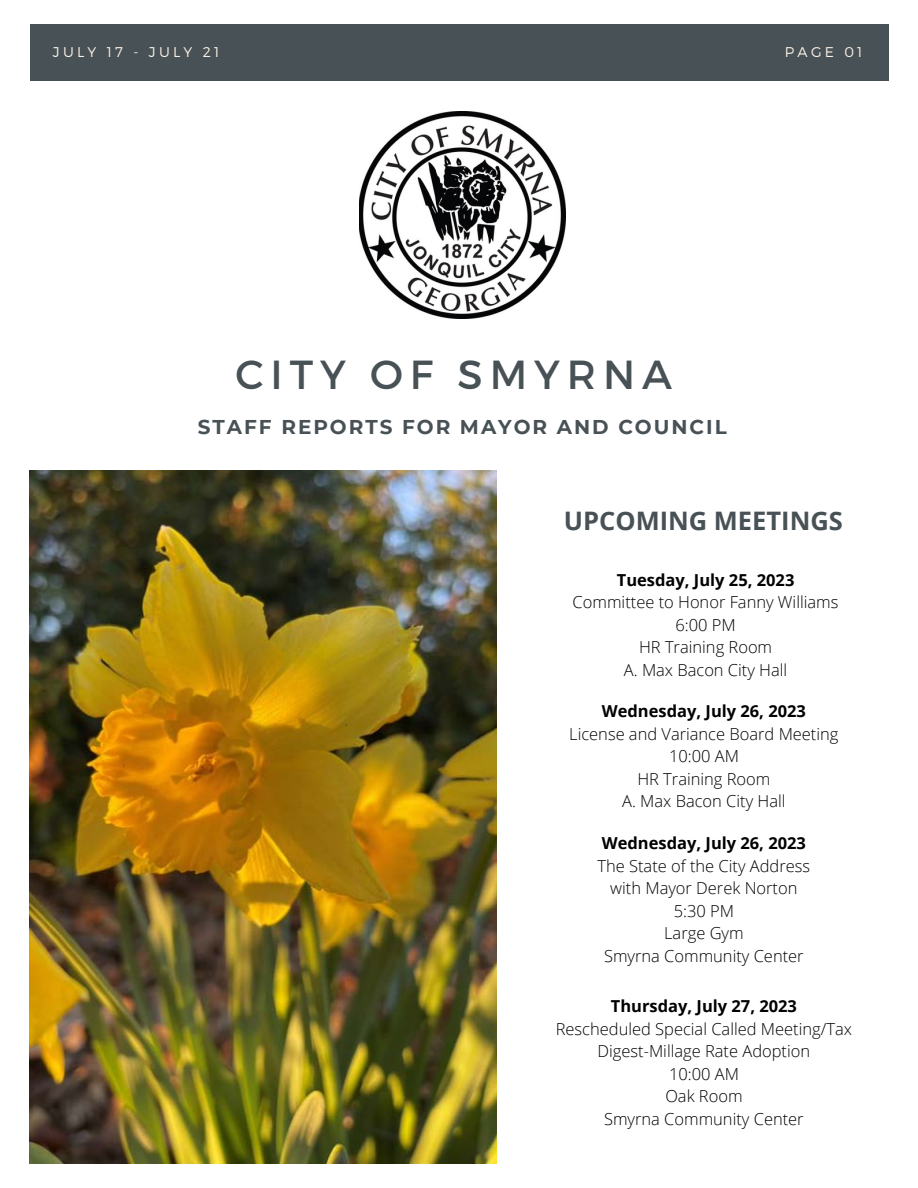
<style>
.page{position:relative;width:918px;height:1188px;background:#fff}
.page>*{position:absolute;margin:0;border:0;box-sizing:border-box;transform-origin:0 0}
.t1{font:40.5px "Montserrat";letter-spacing:.17em;color:#485155}
.t2{font:700 25.5px "Open Sans";color:#485155}
.t3{font:700 19.95px "Montserrat";letter-spacing:.1em;color:#485155}
.t4{font:300 16.5px/22.5px "Open Sans";color:#000;text-align:center}
.t5{font:700 16.5px "Open Sans";color:#000}
.t6{font:300 14.1px "Montserrat";letter-spacing:.23em;color:#fcf2e6}
</style>
<div class="page">
<img style="left:359px;top:111px;width:206px;height:207px">
<div style="left:30px;top:24px;width:858px;height:56px;background:#485155"></div>
<img style="left:30px;top:471px;width:467px;height:693px">
<p class="t6" style="left:50px;top:38px;width:219px">MARCH 21 - MARCH 25</p>
<p class="t6" style="left:782px;top:38px;width:79px">PAGE 01</p>
<p class="t6" style="left:53px;top:43px;width:168px">JULY 17 - JULY 21</p>
<p class="t1" style="left:235px;top:348px;width:438px">CITY OF SMYRNA</p>
<p class="t3" style="left:198px;top:415px;width:530px">STAFF REPORTS FOR MAYOR AND COUNCIL</p>
<p class="t2" style="left:564px;top:503px;width:280px">UPCOMING MEETINGS</p>
<p class="t5" style="left:617px;top:568px;width:179px">Tuesday, July 25, 2023</p>
<p class="t4" style="left:573px;top:590px;width:267px">Committee to Honor Fanny Williams</p>
<p class="t4" style="left:676px;top:613px;width:62px">6:00 PM</p>
<p class="t4" style="left:639px;top:635px;width:135px">HR Training Room</p>
<p class="t4" style="left:624px;top:658px;width:165px">A. Max Bacon City Hall</p>
<p class="t5" style="left:602px;top:700px;width:206px">Wednesday, July 26, 2023</p>
<p class="t4" style="left:569px;top:722px;width:271px">License and Variance Board Meeting</p>
<p class="t4" style="left:669px;top:745px;width:71px">10:00 AM</p>
<p class="t4" style="left:637px;top:767px;width:135px">HR Training Room</p>
<p class="t4" style="left:622px;top:790px;width:165px">A. Max Bacon City Hall</p>
<p class="t5" style="left:602px;top:831px;width:206px">Wednesday, July 26, 2023</p>
<p class="t4" style="left:598px;top:854px;width:214px">The State of the City Address with Mayor Derek Norton</p>
<p class="t4" style="left:674px;top:899px;width:62px">5:30 PM</p>
<p class="t4" style="left:664px;top:921px;width:81px">Large Gym</p>
<p class="t4" style="left:604px;top:944px;width:201px">Smyrna Community Center</p>
<p class="t5" style="left:611px;top:995px;width:188px">Thursday, July 27, 2023</p>
<p class="t4" style="left:556px;top:1017px;width:298px">Rescheduled Special Called Meeting/Tax<br>Digest-Millage Rate Adoption</p>
<p class="t4" style="left:669px;top:1062px;width:71px">10:00 AM</p>
<p class="t4" style="left:665px;top:1085px;width:79px">Oak Room</p>
<p class="t4" style="left:604px;top:1107px;width:201px">Smyrna Community Center</p>
</div>
